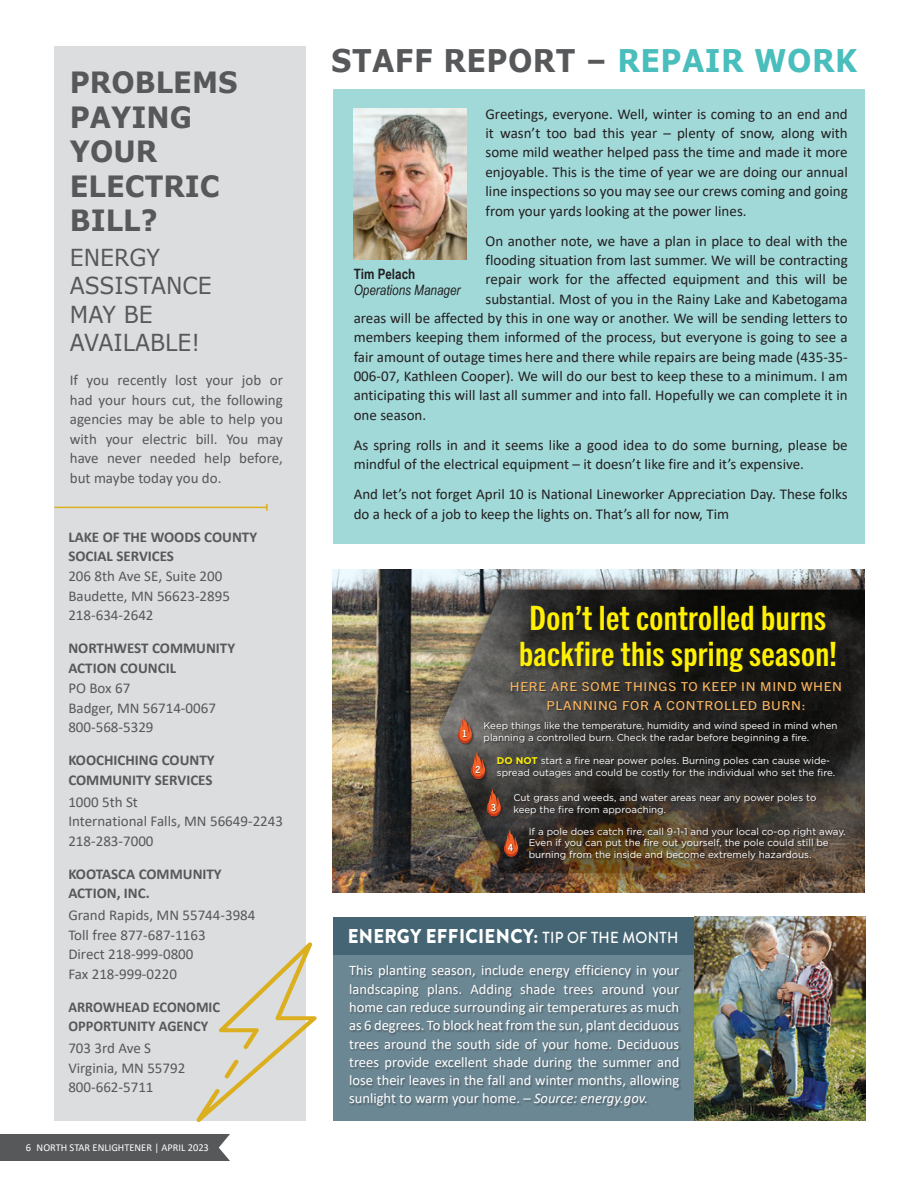
<style>
.page{position:relative;width:918px;height:1188px;background:#fff}
.page>*{position:absolute;margin:0;border:0;box-sizing:border-box;transform-origin:0 0}
.t1{font:33.6px/36.2px "Trade Gothic Next LT Pro Bd Cm";letter-spacing:.01em;color:#fff101;text-align:center;scale:1.13 1}
.t2{font:700 31.2px "Verdana";letter-spacing:.015em;color:#57585a;scale:.92 1}
.t3{font:700 29.25px/34.5px "Verdana";color:#57585a;scale:.94 1}
.t4{font:23.4px/28.5px "Verdana";color:#57585a;scale:.94 1}
.t5{font:900 19.95px "Brandon Grotesque";letter-spacing:.02em;color:#fff;scale:.92 1}
.t6{font:15px/19.4px "Calibri";color:#231f20}
.t7{font:15px/19.5px "Calibri";color:#57585a}
.t8{font:700 15px/19.5px "Calibri";color:#57585a}
.t9{font:700 15px/19.5px "Calibri";color:#57585a;scale:.96 1}
.t10{font:14.55px/18.3px "Calibri";color:#fff;text-align:justify}
.t11{font:italic 14.25px/16.5px "Arial Narrow";color:#231f20}
.t12{font:12.45px/18.1px "Trade Gothic Next LT Pro";letter-spacing:.05em;color:#fcb760;text-align:center;scale:1.1 1}
.t13{font:10.5px "Calibri";color:#fff}
.t14{font:9.75px/11.7px "Gotham";color:#fff}
.t15{font:700 condensed 9.75px "Trade Gothic Next LT Pro";color:#fff;scale:1.08 1}
.s1{color:#49bebc}
.s2{font-weight:700;font-style:normal}
.s3{font-weight:700;color:#fff101}
.s4{font-weight:500;font-size:16.05px}
.s5{font-style:italic}
</style>
<div class="page">
<div style="left:0;top:1134px;width:230px;height:27px;background:#57585a"></div>
<div style="left:54px;top:46px;width:252px;height:1074px;background:#dcdddf"></div>
<hr style="left:54px;top:507px;width:213px;height:1px;background:#dbaf1d">
<svg style="left:266px;top:504px;width:2px;height:7px"></svg>
<svg style="left:196px;top:942px;width:121px;height:180px"></svg>
<div style="left:333px;top:90px;width:532px;height:454px;background:#a1d8d8"></div>
<img style="left:354px;top:109px;width:113px;height:151px">
<img style="left:333px;top:570px;width:532px;height:204px">
<div style="left:429px;top:579px;width:436px;height:305px;background:#231f20;opacity:.75"></div>
<img style="left:439px;top:590px;width:426px;height:184px">
<div style="left:519px;top:604px;width:322px;height:74px;background:#231f20;opacity:.75"></div>
<img style="left:333px;top:774px;width:532px;height:119px">
<div style="left:457px;top:715px;width:18px;height:31px;background:#231f20;opacity:.75"></div>
<svg style="left:456px;top:716px;width:16px;height:29px"></svg>
<div style="left:511px;top:682px;width:331px;height:29px;background:#231f20;opacity:.75"></div>
<div style="left:484px;top:721px;width:355px;height:23px;background:#231f20;opacity:.75"></div>
<div style="left:471px;top:751px;width:17px;height:31px;background:#231f20;opacity:.75"></div>
<svg style="left:469px;top:751px;width:17px;height:29px"></svg>
<div style="left:497px;top:757px;width:340px;height:22px;background:#231f20;opacity:.75"></div>
<div style="left:514px;top:794px;width:304px;height:22px;background:#231f20;opacity:.75"></div>
<div style="left:486px;top:788px;width:18px;height:31px;background:#231f20;opacity:.75"></div>
<svg style="left:484px;top:789px;width:17px;height:29px"></svg>
<div style="left:529px;top:827px;width:318px;height:35px;background:#231f20;opacity:.75"></div>
<div style="left:503px;top:828px;width:18px;height:32px;background:#231f20;opacity:.75"></div>
<svg style="left:502px;top:829px;width:17px;height:29px"></svg>
<div style="left:463px;top:730px;width:5px;height:8px;background:#231f20;opacity:.55"></div>
<div style="left:476px;top:766px;width:5px;height:8px;background:#231f20;opacity:.55"></div>
<div style="left:491px;top:804px;width:6px;height:8px;background:#231f20;opacity:.55"></div>
<div style="left:509px;top:844px;width:5px;height:8px;background:#231f20;opacity:.55"></div>
<div style="left:333px;top:945px;width:361px;height:175px;background:#6b8794"></div>
<div style="left:333px;top:917px;width:361px;height:38px;background:#456574"></div>
<div style="left:349px;top:966px;width:332px;height:142px;background:#231f20;opacity:.38"></div>
<img style="left:694px;top:917px;width:172px;height:204px">
<p class="t3" style="left:70px;top:65px;width:180px">PROBLEMS<br>PAYING<br>YOUR<br>ELECTRIC<br>BILL?</p>
<p class="t4" style="left:70px;top:243px;width:153px">ENERGY<br>ASSISTANCE<br>MAY BE<br>AVAILABLE!</p>
<p class="t7" style="left:70px;top:370px;width:215px;text-align:justify">If you recently lost your job or had your hours cut, the following agencies may be able to help you with your electric bill. You may have never needed help before, but maybe today you do.</p>
<p class="t8" style="left:68px;top:527px;width:190px">LAKE OF THE WOODS COUNTY<br>SOCIAL SERVICES</p>
<p class="t7" style="left:68px;top:566px;width:163px">206 8th Ave SE, Suite 200<br>Baudette, MN 56623-2895<br>218-634-2642</p>
<p class="t8" style="left:68px;top:639px;width:168px">NORTHWEST COMMUNITY<br>ACTION COUNCIL</p>
<p class="t7" style="left:68px;top:678px;width:149px">PO Box 67<br>Badger, MN 56714-0067<br>800-568-5329</p>
<p class="t8" style="left:68px;top:750px;width:148px">KOOCHICHING COUNTY<br>COMMUNITY SERVICES</p>
<p class="t7" style="left:68px;top:792px;width:216px">1000 5th St<br>International Falls, MN 56649-2243<br>218-283-7000</p>
<p class="t8" style="left:68px;top:864px;width:155px">KOOTASCA COMMUNITY<br>ACTION, INC.</p>
<p class="t7" style="left:68px;top:905px;width:189px">Grand Rapids, MN 55744-3984<br>Toll free 877-687-1163<br>Direct 218-999-0800<br>Fax 218-999-0220</p>
<p class="t9" style="left:68px;top:997px;width:160px">ARROWHEAD ECONOMIC<br>OPPORTUNITY AGENCY</p>
<p class="t7" style="left:68px;top:1038px;width:119px">703 3rd Ave S<br>Virginia, MN 55792<br>800-662-5711</p>
<p class="t13" style="left:26px;top:1140px;width:185px">6 NORTH STAR ENLIGHTENER | APRIL 2023</p>
<p class="t2" style="left:331px;top:38px;width:573px">STAFF REPORT – <span class="s1">REPAIR WORK</span></p>
<p class="t6" style="left:486px;top:104px;width:364px;text-align:justify">Greetings, everyone. Well, winter is coming to an end and it wasn’t too bad this year – plenty of snow, along with some mild weather helped pass the time and made it more enjoyable. This is the time of year we are doing our annual line inspections so you may see our crews coming and going from your yards looking at the power lines.</p>
<p class="t6" style="left:486px;top:231px;width:364px">On another note, we have a plan in place to deal with the</p>
<p class="t6" style="left:486px;top:250px;width:364px">flooding situation from last summer. We will be contracting</p>
<p class="t6" style="left:486px;top:269px;width:364px">repair work for the affected equipment and this will be</p>
<p class="t6" style="left:486px;top:289px;width:364px">substantial. Most of you in the Rainy Lake and Kabetogama</p>
<p class="t6" style="left:354px;top:308px;width:496px">areas will be affected by this in one way or another. We will be sending letters to</p>
<p class="t6" style="left:354px;top:327px;width:496px">members keeping them informed of the process, but everyone is going to see a</p>
<p class="t6" style="left:354px;top:347px;width:496px">fair amount of outage times here and there while repairs are being made (435-35-</p>
<p class="t6" style="left:354px;top:366px;width:496px">006-07, Kathleen Cooper). We will do our best to keep these to a minimum. I am</p>
<p class="t6" style="left:354px;top:385px;width:496px">anticipating this will last all summer and into fall. Hopefully we can complete it in</p>
<p class="t6" style="left:354px;top:405px;width:74px">one season.</p>
<p class="t6" style="left:354px;top:435px;width:496px">As spring rolls in and it seems like a good idea to do some burning, please be mindful of the electrical equipment – it doesn’t like fire and it’s expensive.</p>
<p class="t6" style="left:354px;top:484px;width:496px">And let’s not forget April 10 is National Lineworker Appreciation Day. These folks do a heck of a job to keep the lights on. That’s all for now, Tim</p>
<p class="t11" style="left:354px;top:265px;width:108px"><span class="s2">Tim Pelach<br></span>Operations Manager</p>
<p class="t15" style="left:462px;top:727px;width:6px">1</p>
<p class="t1" style="left:519px;top:598px;width:283px">Don’t let controlled burns backfire this spring season!</p>
<p class="t12" style="left:510px;top:677px;width:303px">HERE ARE SOME THINGS TO KEEP IN MIND WHEN<br>PLANNING FOR A CONTROLLED BURN:</p>
<p class="t14" style="left:484px;top:720px;width:355px">Keep things like the temperature, humidity and wind speed in mind when planning a controlled burn. Check the radar before beginning a fire.</p>
<p class="t14" style="left:497px;top:754px;width:340px"><span class="s3">DO NOT</span> start a fire near power poles. Burning poles can cause wide&shy;spread outages and could be costly for the individual who set the fire.</p>
<p class="t14" style="left:513px;top:791px;width:304px">Cut grass and weeds, and water areas near any power poles to keep the fire from approaching.</p>
<p class="t14" style="left:529px;top:825px;width:318px">If a pole does catch fire, call 9-1-1 and your local co-op right away.<br>Even if you can put the fire out yourself, the pole could still be burning from the inside and become extremely hazardous.</p>
<p class="t15" style="left:475px;top:763px;width:6px">2</p>
<p class="t15" style="left:491px;top:800px;width:6px">3</p>
<p class="t15" style="left:508px;top:841px;width:6px">4</p>
<p class="t5" style="left:348px;top:922px;width:361px">ENERGY EFFICIENCY: <span class="s4">TIP OF THE MONTH</span></p>
<p class="t10" style="left:349px;top:961px;width:332px">This planting season, include energy efficiency in your landscaping plans. Adding shade trees around your home can reduce surrounding air temperatures as much as 6 degrees. To block heat from the sun, plant deciduous trees around the south side of your home. Deciduous trees provide excellent shade during the summer and lose their leaves in the fall and winter months, allowing sunlight to warm your home. – <span class="s5">Source: energy.gov.</span></p>
</div>
